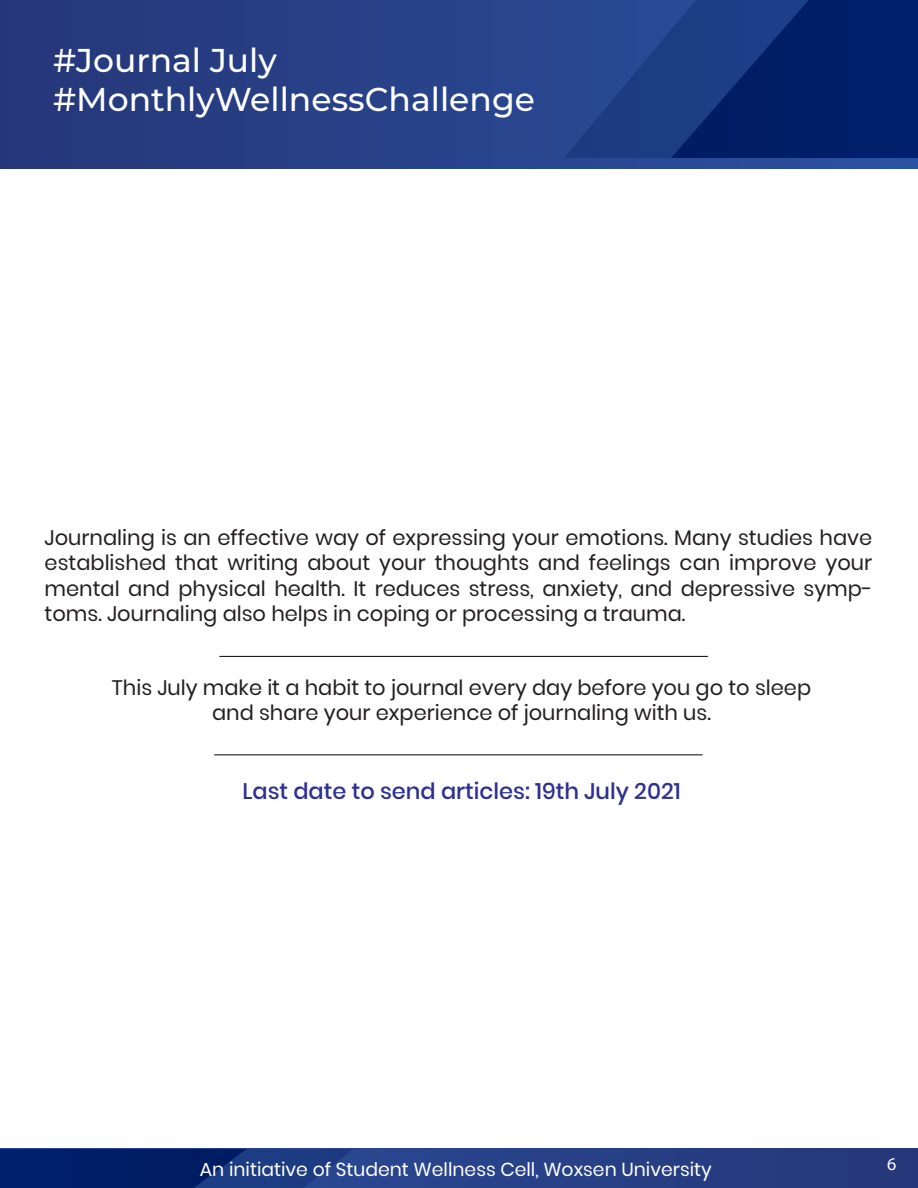
<style>
.page{position:relative;width:918px;height:1188px;background:#fff}
.page>*{position:absolute;margin:0;border:0;box-sizing:border-box;transform-origin:0 0}
.t1{font:500 33px/39.6px "Montserrat";color:#fff}
.t2{font:500 22.5px "Poppins";color:#2e3092}
.t3{font:21px/25.2px "Poppins";color:#231f20;text-align:justify}
.t4{font:18.75px "Poppins";color:#fff}
.t5{font:18px "Myriad Pro";color:#fff}
</style>
<div class="page">
<div style="left:0;top:1148px;width:918px;height:40px;background:#273e84"></div>
<svg style="left:0;top:1149px;width:354px;height:39px"></svg>
<div style="left:0;top:0;width:918px;height:169px;background:#273f84"></div>
<svg style="left:564px;top:0;width:354px;height:158px"></svg>
<hr style="left:219px;top:656px;width:489px;height:1px;background:#000">
<hr style="left:214px;top:754px;width:489px;height:1px;background:#000">
<h1 class="t1" style="left:53px;top:39px;width:483px">#Journal July #MonthlyWellnessChallenge</h1>
<p class="t3" style="left:45px;top:525px;width:830px">Journaling is an effective way of expressing your emotions. Many studies have established that writing about your thoughts and feelings can improve your mental and physical health. It reduces stress, anxiety, and depressive symp&shy;toms. Journaling also helps in coping or processing a trauma.</p>
<p class="t3" style="left:112px;top:675px;width:701px;text-align:center">This July make it a habit to journal every day before you go to sleep and share your experience of journaling with us.</p>
<p class="t2" style="left:242px;top:778px;width:440px">Last date to send articles: 19th July 2021</p>
<p class="t4" style="left:200px;top:1158px;width:514px">An initiative of Student Wellness Cell, Woxsen University</p>
<p class="t5" style="left:887px;top:1153px;width:11px">6</p>
</div>
